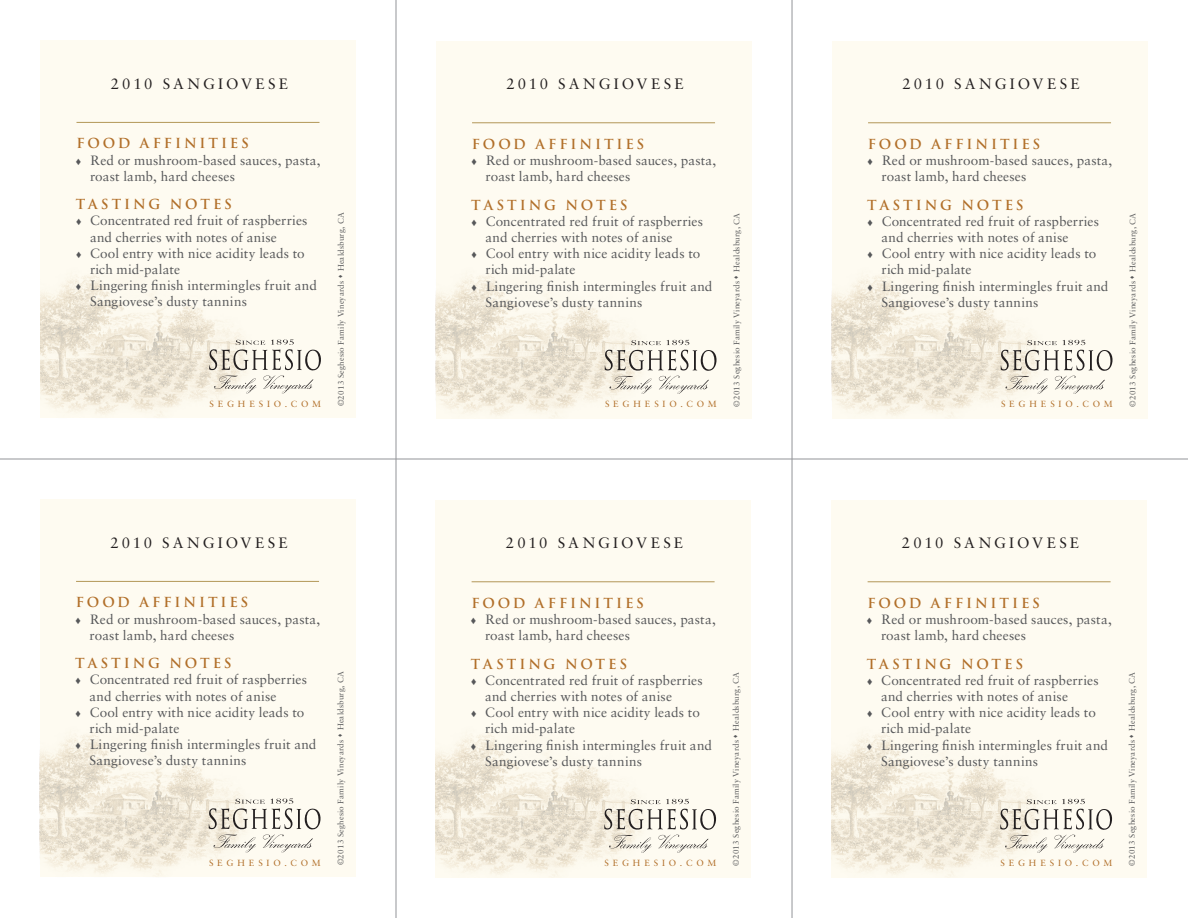
<style>
.page{position:relative;width:1188px;height:918px;background:#fff}
.page>*{position:absolute;margin:0;border:0;box-sizing:border-box;transform-origin:0 0}
.Accolade{font:15px "Sabon LT Std";letter-spacing:.205em;color:#231f20}
.Review{font:13.5px/16.2px "Sabon LT Std";letter-spacing:.01em;color:#57585a}
.Review-2{font:700 13.5px "Trajan Pro";letter-spacing:.21em;color:#b16f29}
.t1{font:8.85px "Sabon LT Std";letter-spacing:.43em;color:#b16f29}
.t2{font:8.1px "Sabon LT Std";letter-spacing:.025em;color:#57585a}
</style>
<div class="page">
<div style="left:40px;top:40px;width:316px;height:378px;background:#fefbf1"></div>
<img style="left:40px;top:274px;width:201px;height:142px">
<hr style="left:76px;top:122px;width:244px;height:1px;background:#b39758">
<svg style="left:209px;top:339px;width:112px;height:55px"></svg>
<div style="left:40px;top:500px;width:316px;height:378px;background:#fefbf1"></div>
<img style="left:40px;top:733px;width:220px;height:145px">
<hr style="left:76px;top:581px;width:243px;height:1px;background:#b39758">
<svg style="left:209px;top:798px;width:112px;height:55px"></svg>
<div style="left:436px;top:41px;width:316px;height:378px;background:#fefbf1"></div>
<img style="left:436px;top:274px;width:200px;height:143px">
<hr style="left:472px;top:122px;width:243px;height:1px;background:#b39758">
<svg style="left:605px;top:340px;width:112px;height:54px"></svg>
<div style="left:435px;top:500px;width:316px;height:378px;background:#fefbf1"></div>
<img style="left:435px;top:733px;width:201px;height:143px">
<hr style="left:472px;top:581px;width:243px;height:1px;background:#b39758">
<svg style="left:604px;top:799px;width:113px;height:54px"></svg>
<div style="left:832px;top:41px;width:316px;height:378px;background:#fefbf1"></div>
<img style="left:832px;top:274px;width:200px;height:143px">
<hr style="left:868px;top:122px;width:243px;height:1px;background:#b39758">
<svg style="left:1001px;top:340px;width:112px;height:54px"></svg>
<div style="left:831px;top:500px;width:316px;height:378px;background:#fefbf1"></div>
<img style="left:831px;top:733px;width:201px;height:143px">
<hr style="left:868px;top:581px;width:243px;height:1px;background:#b39758">
<svg style="left:1000px;top:799px;width:113px;height:54px"></svg>
<hr style="left:0;top:459px;width:1188px;height:1px;background:#939598">
<hr style="left:396px;top:0;width:1px;height:918px;background:#939598">
<hr style="left:792px;top:0;width:1px;height:918px;background:#939598">
<p class="Accolade" style="left:111px;top:75px;width:179px">2010 SANGIOVESE</p>
<p class="Accolade" style="left:506px;top:75px;width:179px">2010 SANGIOVESE</p>
<p class="Accolade" style="left:902px;top:75px;width:179px">2010 SANGIOVESE</p>
<p class="Review-2" style="left:76px;top:135px;width:174px">FOOD AFFINITIES</p>
<p class="Review" style="left:90px;top:152px;width:232px;text-indent:-14px">♦ Red or mushroom-based sauces, pasta, roast lamb, hard cheeses</p>
<p class="Review-2" style="left:76px;top:196px;width:158px">TASTING NOTES</p>
<p class="Review" style="left:90px;top:213px;width:219px;text-indent:-14px">♦ Concentrated red fruit of raspberries and cherries with notes of anise</p>
<p class="Review" style="left:90px;top:245px;width:216px;text-indent:-14px">♦ Cool entry with nice acidity leads to rich mid-palate</p>
<p class="Review" style="left:90px;top:277px;width:228px;text-indent:-14px">♦ Lingering finish intermingles fruit and<br>Sangiovese’s dusty tannins</p>
<p class="t1" style="left:209px;top:399px;width:113px">SEGHESIO.COM</p>
<p class="t2" style="left:336px;top:406px;width:195px;rotate:-90deg">©2013 Seghesio Family Vineyards ♦ Healdsburg, CA</p>
<p class="Review-2" style="left:472px;top:135px;width:174px">FOOD AFFINITIES</p>
<p class="Review" style="left:486px;top:152px;width:232px;text-indent:-14px">♦ Red or mushroom-based sauces, pasta, roast lamb, hard cheeses</p>
<p class="Review-2" style="left:471px;top:196px;width:158px">TASTING NOTES</p>
<p class="Review" style="left:486px;top:213px;width:219px;text-indent:-14px">♦ Concentrated red fruit of raspberries and cherries with notes of anise</p>
<p class="Review" style="left:486px;top:245px;width:216px;text-indent:-14px">♦ Cool entry with nice acidity leads to rich mid-palate</p>
<p class="Review" style="left:486px;top:278px;width:228px;text-indent:-14px">♦ Lingering finish intermingles fruit and<br>Sangiovese’s dusty tannins</p>
<p class="t1" style="left:605px;top:399px;width:113px">SEGHESIO.COM</p>
<p class="t2" style="left:732px;top:407px;width:195px;rotate:-90deg">©2013 Seghesio Family Vineyards ♦ Healdsburg, CA</p>
<p class="Review-2" style="left:868px;top:135px;width:174px">FOOD AFFINITIES</p>
<p class="Review" style="left:882px;top:152px;width:232px;text-indent:-14px">♦ Red or mushroom-based sauces, pasta, roast lamb, hard cheeses</p>
<p class="Review-2" style="left:867px;top:196px;width:158px">TASTING NOTES</p>
<p class="Review" style="left:882px;top:213px;width:219px;text-indent:-14px">♦ Concentrated red fruit of raspberries and cherries with notes of anise</p>
<p class="Review" style="left:882px;top:245px;width:216px;text-indent:-14px">♦ Cool entry with nice acidity leads to rich mid-palate</p>
<p class="Review" style="left:882px;top:278px;width:228px;text-indent:-14px">♦ Lingering finish intermingles fruit and<br>Sangiovese’s dusty tannins</p>
<p class="t1" style="left:1001px;top:399px;width:113px">SEGHESIO.COM</p>
<p class="t2" style="left:1128px;top:407px;width:195px;rotate:-90deg">©2013 Seghesio Family Vineyards ♦ Healdsburg, CA</p>
<p class="Accolade" style="left:110px;top:534px;width:179px">2010 SANGIOVESE</p>
<p class="Accolade" style="left:506px;top:534px;width:179px">2010 SANGIOVESE</p>
<p class="Accolade" style="left:902px;top:534px;width:179px">2010 SANGIOVESE</p>
<p class="Review-2" style="left:76px;top:594px;width:174px">FOOD AFFINITIES</p>
<p class="Review" style="left:90px;top:611px;width:232px;text-indent:-14px">♦ Red or mushroom-based sauces, pasta, roast lamb, hard cheeses</p>
<p class="Review-2" style="left:75px;top:655px;width:158px">TASTING NOTES</p>
<p class="Review" style="left:90px;top:672px;width:219px;text-indent:-14px">♦ Concentrated red fruit of raspberries and cherries with notes of anise</p>
<p class="Review" style="left:90px;top:704px;width:216px;text-indent:-14px">♦ Cool entry with nice acidity leads to rich mid-palate</p>
<p class="Review" style="left:90px;top:736px;width:228px;text-indent:-14px">♦ Lingering finish intermingles fruit and<br>Sangiovese’s dusty tannins</p>
<p class="t1" style="left:209px;top:858px;width:113px">SEGHESIO.COM</p>
<p class="t2" style="left:336px;top:865px;width:195px;rotate:-90deg">©2013 Seghesio Family Vineyards ♦ Healdsburg, CA</p>
<p class="Review-2" style="left:472px;top:594px;width:174px">FOOD AFFINITIES</p>
<p class="Review" style="left:485px;top:611px;width:232px;text-indent:-14px">♦ Red or mushroom-based sauces, pasta, roast lamb, hard cheeses</p>
<p class="Review-2" style="left:471px;top:655px;width:158px">TASTING NOTES</p>
<p class="Review" style="left:485px;top:672px;width:219px;text-indent:-14px">♦ Concentrated red fruit of raspberries and cherries with notes of anise</p>
<p class="Review" style="left:485px;top:704px;width:216px;text-indent:-14px">♦ Cool entry with nice acidity leads to rich mid-palate</p>
<p class="Review" style="left:485px;top:737px;width:228px;text-indent:-14px">♦ Lingering finish intermingles fruit and<br>Sangiovese’s dusty tannins</p>
<p class="t1" style="left:605px;top:858px;width:113px">SEGHESIO.COM</p>
<p class="t2" style="left:731px;top:866px;width:195px;rotate:-90deg">©2013 Seghesio Family Vineyards ♦ Healdsburg, CA</p>
<p class="Review-2" style="left:868px;top:594px;width:174px">FOOD AFFINITIES</p>
<p class="Review" style="left:881px;top:611px;width:232px;text-indent:-14px">♦ Red or mushroom-based sauces, pasta, roast lamb, hard cheeses</p>
<p class="Review-2" style="left:867px;top:655px;width:158px">TASTING NOTES</p>
<p class="Review" style="left:881px;top:672px;width:219px;text-indent:-14px">♦ Concentrated red fruit of raspberries and cherries with notes of anise</p>
<p class="Review" style="left:881px;top:704px;width:216px;text-indent:-14px">♦ Cool entry with nice acidity leads to rich mid-palate</p>
<p class="Review" style="left:881px;top:737px;width:228px;text-indent:-14px">♦ Lingering finish intermingles fruit and<br>Sangiovese’s dusty tannins</p>
<p class="t1" style="left:1001px;top:858px;width:113px">SEGHESIO.COM</p>
<p class="t2" style="left:1127px;top:866px;width:195px;rotate:-90deg">©2013 Seghesio Family Vineyards ♦ Healdsburg, CA</p>
</div>
